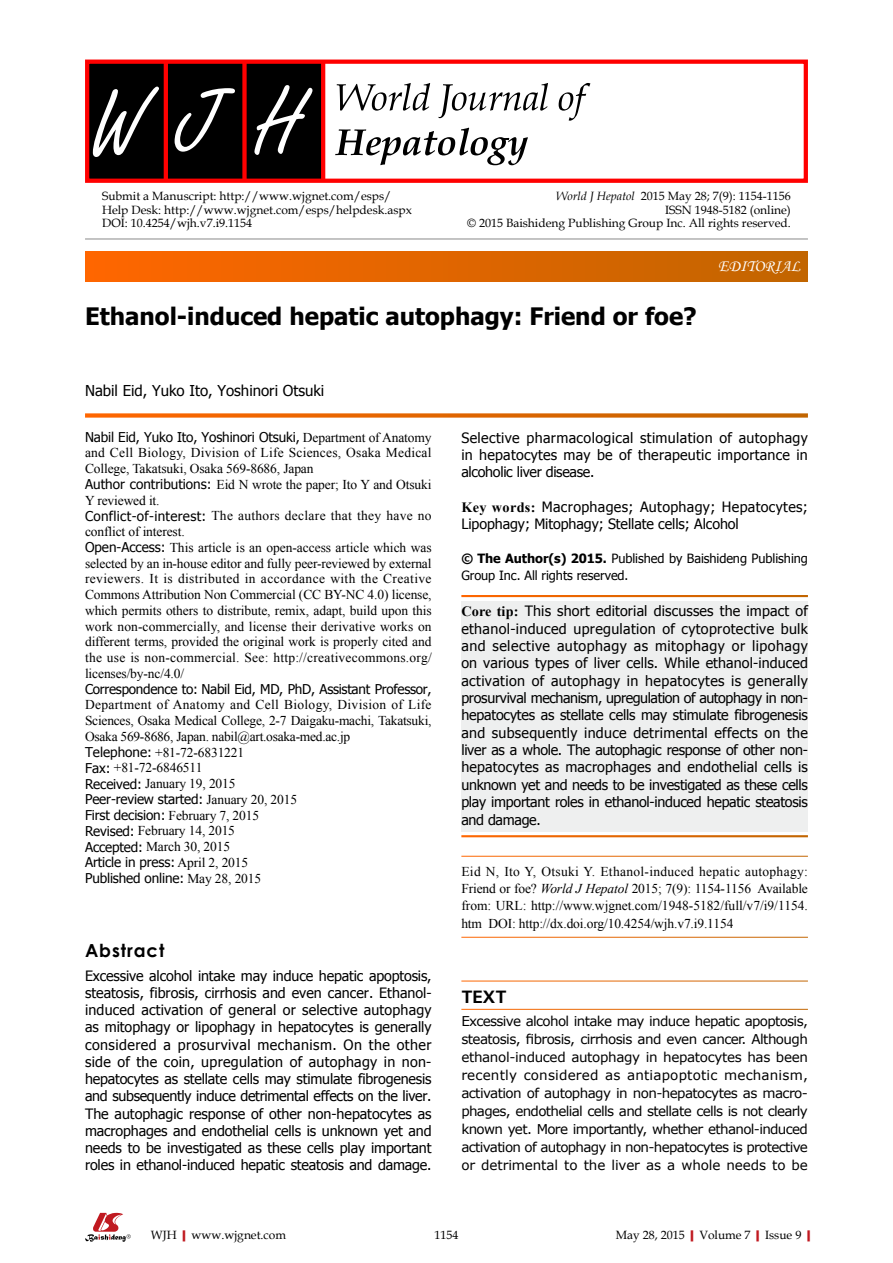
<style>
.page{position:relative;width:893px;height:1263px;background:#fff}
.page>*{position:absolute;margin:0;border:0;box-sizing:border-box;transform-origin:0 0}
.t1{font:700 24px "Tahoma";color:#000}
.t2{font:700 18px "Century Gothic";letter-spacing:.05em;color:#000}
.t3{font:700 18px "Univers";color:#000}
.t4{font:16.5px "Monotype Corsiva";color:#fff}
.t5{font:15px "Tahoma";color:#000}
.t6{font:14.25px/17.4px "Tahoma";letter-spacing:-.01em;color:#000;text-align:justify}
.t7{font:13.5px/15.8px "Times New Roman";letter-spacing:-.01em;color:#000}
.t8{font:13.5px/18px "Verdana";letter-spacing:-.045em;color:#000}
.t9{font:12.75px/17.4px "Tahoma";letter-spacing:-.005em;color:#000}
.t10{font:12px/13.5px "Book Antiqua";color:#000}
.s1{font-style:italic}
.s2{font-family:"Tahoma"}
.s3{font-family:"Times New Roman";font-weight:700}
.s4{font-weight:700}
.s5{font-weight:700;color:#c01920}
</style>
<div class="page">
<div style="left:461px;top:601px;width:347px;height:231px;background:#eeefef"></div>
<div style="left:85px;top:252px;width:723px;height:29px;background:linear-gradient(to right,#f60,#c16500)"></div>
<hr style="left:85px;top:239px;width:723px;height:1px;background:#898989">
<svg style="left:85px;top:413px;width:723px;height:5px;background:#e47c26"></svg>
<svg style="left:85px;top:1213px;width:46px;height:29px"></svg>
<div style="left:87px;top:61px;width:236px;height:121px;background:#000"></div>
<hr style="left:164px;top:61px;width:4px;height:121px;background:#f00">
<div style="left:242px;top:61px;width:5px;height:121px;background:#f00"></div>
<hr style="left:321px;top:61px;width:4px;height:121px;background:#f00">
<div style="left:85px;top:60px;width:723px;height:123px;border:4px solid #f00"></div>
<svg style="left:254px;top:85px;width:58px;height:70px"></svg>
<svg style="left:175px;top:88px;width:60px;height:64px"></svg>
<svg style="left:93px;top:87px;width:66px;height:70px"></svg>
<svg style="left:337px;top:83px;width:253px;height:38px"></svg>
<svg style="left:335px;top:128px;width:193px;height:37px"></svg>
<p class="t10" style="left:102px;top:189px;width:311px">Submit a Manuscript: http://www.wjgnet.com/esps/<br>Help Desk: http://www.wjgnet.com/esps/helpdesk.aspx<br>DOI: 10.4254/wjh.v7.i9.1154</p>
<p class="t10" style="left:467px;top:189px;width:325px;text-align:right"><span class="s1">World J Hepatol</span> 2015 May 28; 7(9): 1154-1156<br>ISSN 1948-5182 (online)<br>© 2015 Baishideng Publishing Group Inc. All rights reserved.</p>
<p class="t4" style="left:718px;top:256px;width:84px">EDITORIAL</p>
<p class="t1" style="left:85px;top:299px;width:613px">Ethanol-induced hepatic autophagy: Friend or foe?</p>
<p class="t5" style="left:85px;top:381px;width:241px">Nabil Eid, Yuko Ito, Yoshinori Otsuki</p>
<p class="t7" style="left:85px;top:429px;width:348px"><span class="s2">Nabil Eid, Yuko Ito, Yoshinori Otsuki,</span> Department of Anatomy and Cell Biology, Division of Life Sciences, Osaka Medical College, Takatsuki, Osaka 569-8686, Japan<br><span class="s2">Author contributions:</span> Eid N wrote the paper; Ito Y and Otsuki Y reviewed it.<br><span class="s2">Conflict-of-interest:</span> The authors declare that they have no conflict of interest.<br><span class="s2">Open-Access:</span> This article is an open-access article which was selected by an in-house editor and fully peer-reviewed by external reviewers. It is distributed in accordance with the Creative Commons Attribution Non Commercial (CC BY-NC 4.0) license, which permits others to distribute, remix, adapt, build upon this work non-commercially, and license their derivative works on different terms, provided the original work is properly cited and the use is non-commercial. See: http://creativecommons.org/ licenses/by-nc/4.0/<br><span class="s2">Correspondence to: Nabil Eid, MD, PhD, Assistant Professor, </span>Department of Anatomy and Cell Biology, Division of Life Sciences, Osaka Medical College, 2-7 Daigaku-machi, Takatsuki, Osaka 569-8686, Japan. nabil@art.osaka-med.ac.jp<br><span class="s2">Telephone:</span> +81-72-6831221<br><span class="s2">Fax:</span> +81-72-6846511<br><span class="s2">Received:</span> January 19, 2015<br><span class="s2">Peer-review started:</span> January 20, 2015<br><span class="s2">First decision:</span> February 7, 2015<br><span class="s2">Revised:</span> February 14, 2015<br><span class="s2">Accepted:</span> March 30, 2015<br><span class="s2">Article in press:</span> April 2, 2015<br><span class="s2">Published online:</span> May 28, 2015</p>
<p class="t2" style="left:85px;top:936px;width:81px">Abstract</p>
<p class="t6" style="left:85px;top:966px;width:348px">Excessive alcohol intake may induce hepatic apoptosis, steatosis, fibrosis, cirrhosis and even cancer. Ethanol&shy;induced activation of general or selective autophagy as mitophagy or lipophagy in hepatocytes is generally considered a prosurvival mechanism. On the other side of the coin, upregulation of autophagy in non&shy;hepatocytes as stellate cells may stimulate fibrogenesis and subsequently induce detrimental effects on the liver.<br>The autophagic response of other non-hepatocytes as macrophages and endothelial cells is unknown yet and needs to be investigated as these cells play important roles in ethanol-induced hepatic steatosis and damage.</p>
<p class="t6" style="left:461px;top:428px;width:348px">Selective pharmacological stimulation of autophagy in hepatocytes may be of therapeutic importance in alcoholic liver disease.</p>
<p class="t6" style="left:461px;top:498px;width:348px"><span class="s3">Key words:</span> Macrophages; Autophagy; Hepatocytes;<br>Lipophagy; Mitophagy; Stellate cells; Alcohol</p>
<p class="t9" style="left:461px;top:549px;width:348px"><span class="s4">© The Author(s) 2015.</span> Published by Baishideng Publishing<br>Group Inc. All rights reserved.</p>
<p class="t6" style="left:461px;top:602px;width:348px"><span class="s3">Core tip:</span> This short editorial discusses the impact of ethanol-induced upregulation of cytoprotective bulk and selective autophagy as mitophagy or lipohagy on various types of liver cells. While ethanol-induced activation of autophagy in hepatocytes is generally prosurvival mechanism, upregulation of autophagy in non&shy;hepatocytes as stellate cells may stimulate fibrogenesis and subsequently induce detrimental effects on the liver as a whole. The autophagic response of other non&shy;hepatocytes as macrophages and endothelial cells is unknown yet and needs to be investigated as these cells play important roles in ethanol-induced hepatic steatosis and damage.</p>
<p class="t7" style="left:461px;top:862px;width:348px;line-height:17.4px;text-align:justify">Eid N, Ito Y, Otsuki Y. Ethanol-induced hepatic autophagy:<br>Friend or foe? <span class="s1">World J Hepatol</span> 2015; 7(9): 1154-1156 Available from: URL: http://www.wjgnet.com/1948-5182/full/v7/i9/1154. htm DOI: http://dx.doi.org/10.4254/wjh.v7.i9.1154</p>
<p class="t3" style="left:461px;top:985px;width:47px">TEXT</p>
<p class="t8" style="left:461px;top:1012px;width:348px">Excessive alcohol intake may induce hepatic apoptosis, steatosis, fibrosis, cirrhosis and even cancer. Although ethanol-induced autophagy in hepatocytes has been recently considered as antiapoptotic mechanism, activation of autophagy in non-hepatocytes as macro&shy;phages, endothelial cells and stellate cells is not clearly known yet. More importantly, whether ethanol-induced activation of autophagy in non-hepatocytes is protective or detrimental to the liver as a whole needs to be</p>
<p class="t10" style="left:151px;top:1227px;width:137px">WJH<span class="s5">|</span>www.wjgnet.com</p>
<p class="t10" style="left:434px;top:1227px;width:25px">1154</p>
<p class="t10" style="left:616px;top:1227px;width:202px">May 28, 2015<span class="s5">|</span>Volume 7<span class="s5">|</span>Issue 9<span class="s5">|</span></p>
</div>
